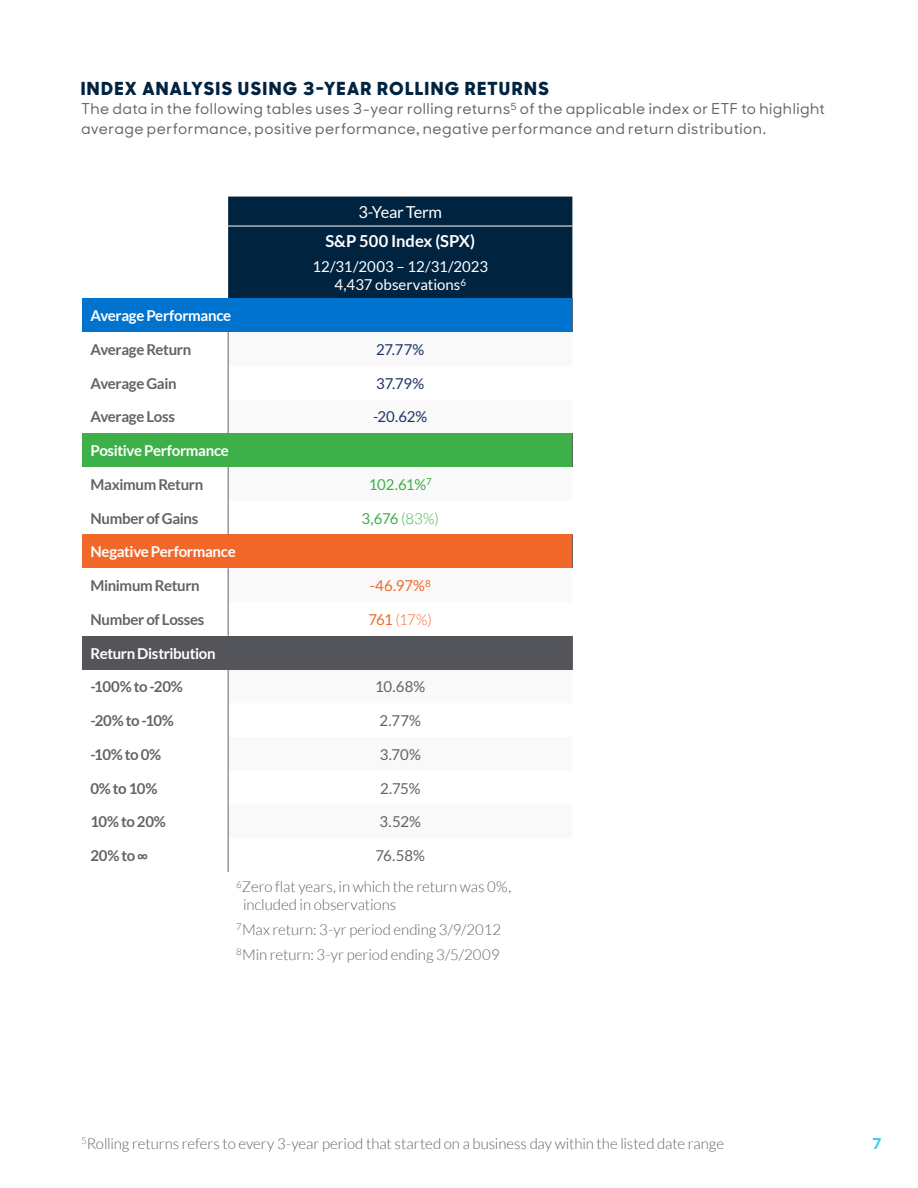
<style>
.page{position:relative;width:918px;height:1188px;background:#fff}
.page>*{position:absolute;margin:0;border:0;box-sizing:border-box;transform-origin:0 0}
.t1{font:800 18px "MM Sharp Sans";letter-spacing:.1em;color:#002340}
.t2{font:700 16.5px "Lato";letter-spacing:-.005em;color:#fff}
.t3{font:16.5px "Lato";letter-spacing:-.025em;color:#fff}
.t4{font:300 15px/18px "Lato";letter-spacing:-.005em;color:#636366}
.t5{font:500 15px/19.5px "MM Sharp Sans";letter-spacing:.035em;color:#636366}
.t6{font:700 15px "Lato";letter-spacing:-.02em;color:#636366}
.t7{font:700 15px "Lato";letter-spacing:-.02em;color:#fff}
.t8{font:15px/18px "Lato";color:#fff;text-align:center}
.t9{font:15px "Lato";letter-spacing:-.02em;color:#636366}
.t10{font:15px "Lato";letter-spacing:-.015em;color:#1f3369}
.t11{font:15px "Lato";letter-spacing:-.035em;color:#3eb049}
.t12{font:15px "Lato";color:#f2672a}
.t13{font:300 15px "Lato";color:#f2672a}
.t14{font:700 15px "MM Sharp Sans";color:#41c9e8}
.s1{font-weight:300}
.s2{font-weight:400}
</style>
<div class="page">
<div style="left:228px;top:197px;width:344px;height:101px;background:#002340"></div>
<div style="left:82px;top:298px;width:490px;height:34px;background:#0073ce"></div>
<div style="left:82px;top:433px;width:490px;height:34px;background:#3eb049"></div>
<div style="left:82px;top:535px;width:490px;height:33px;background:#f2672a"></div>
<div style="left:82px;top:636px;width:490px;height:34px;background:#54555a"></div>
<hr style="left:228px;top:332px;width:1px;height:34px;background:#636366">
<hr style="left:228px;top:366px;width:1px;height:34px;background:#636366">
<hr style="left:228px;top:400px;width:1px;height:33px;background:#636366">
<hr style="left:228px;top:467px;width:1px;height:34px;background:#636366">
<hr style="left:228px;top:501px;width:1px;height:34px;background:#636366">
<hr style="left:228px;top:568px;width:1px;height:34px;background:#636366">
<hr style="left:228px;top:602px;width:1px;height:34px;background:#636366">
<hr style="left:228px;top:670px;width:1px;height:33px;background:#636366">
<hr style="left:228px;top:703px;width:1px;height:34px;background:#636366">
<hr style="left:228px;top:737px;width:1px;height:34px;background:#636366">
<hr style="left:228px;top:771px;width:1px;height:34px;background:#636366">
<hr style="left:228px;top:805px;width:1px;height:33px;background:#636366">
<hr style="left:228px;top:838px;width:1px;height:34px;background:#636366">
<hr style="left:572px;top:298px;width:1px;height:34px;background:#636366">
<hr style="left:572px;top:433px;width:1px;height:34px;background:#636366">
<hr style="left:572px;top:535px;width:1px;height:33px;background:#636366">
<hr style="left:572px;top:636px;width:1px;height:34px;background:#636366">
<hr style="left:228px;top:226px;width:344px;height:1px;background:#fff">
<p class="t1" style="left:81px;top:75px;width:469px">INDEX ANALYSIS USING 3-YEAR ROLLING RETURNS</p>
<p class="t5" style="left:81px;top:98px;width:746px">The data in the following tables uses 3-year rolling returns<sup>5</sup> of the applicable index or ETF to highlight average performance, positive performance, negative performance and return distribution.</p>
<p class="t3" style="left:359px;top:203px;width:85px">3-Year Term</p>
<p class="t2" style="left:325px;top:232px;width:151px">S&amp;P 500 Index (SPX)</p>
<p class="t8" style="left:312px;top:258px;width:177px">12/31/2003 – 12/31/2023<br>4,437 observations<sup>6</sup></p>
<p class="t7" style="left:90px;top:307px;width:142px">Average Performance</p>
<p class="t6" style="left:90px;top:341px;width:102px">Average Return</p>
<p class="t10" style="left:376px;top:341px;width:50px">27.77%</p>
<p class="t6" style="left:90px;top:375px;width:88px">Average Gain</p>
<p class="t10" style="left:376px;top:375px;width:49px">37.79%</p>
<p class="t6" style="left:90px;top:408px;width:86px">Average Loss</p>
<p class="t10" style="left:373px;top:409px;width:56px">-20.62%</p>
<p class="t7" style="left:90px;top:442px;width:140px">Positive Performance</p>
<p class="t6" style="left:90px;top:476px;width:114px">Maximum Return</p>
<p class="t11" style="left:369px;top:476px;width:64px">102.61%<sup>7</sup></p>
<p class="t6" style="left:90px;top:510px;width:110px">Number of Gains</p>
<p class="t11" style="left:362px;top:510px;width:79px">3,676 <span class="s1">(83%)</span></p>
<p class="t7" style="left:90px;top:543px;width:147px">Negative Performance</p>
<p class="t6" style="left:90px;top:577px;width:111px">Minimum Return</p>
<p class="t12" style="left:370px;top:577px;width:63px">-46.97%<sup>8</sup></p>
<p class="t6" style="left:90px;top:611px;width:116px">Number of Losses</p>
<p class="t13" style="left:369px;top:612px;width:65px"><span class="s2">761</span> (17%)</p>
<p class="t7" style="left:90px;top:645px;width:127px">Return Distribution</p>
<p class="t6" style="left:90px;top:678px;width:94px">-100% to -20%</p>
<p class="t9" style="left:375px;top:679px;width:51px">10.68%</p>
<p class="t6" style="left:90px;top:712px;width:85px">-20% to -10%</p>
<p class="t9" style="left:380px;top:712px;width:43px">2.77%</p>
<p class="t6" style="left:90px;top:746px;width:72px">-10% to 0%</p>
<p class="t9" style="left:380px;top:746px;width:43px">3.70%</p>
<p class="t6" style="left:90px;top:780px;width:69px">0% to 10%</p>
<p class="t9" style="left:380px;top:780px;width:42px">2.75%</p>
<p class="t6" style="left:90px;top:813px;width:77px">10% to 20%</p>
<p class="t9" style="left:380px;top:814px;width:43px">3.52%</p>
<p class="t6" style="left:90px;top:847px;width:59px">20% to ∞</p>
<p class="t9" style="left:376px;top:847px;width:51px">76.58%</p>
<p class="t4" style="left:243px;top:878px;width:270px;text-indent:-7px"><sup>6</sup>Zero flat years, in which the return was 0%, included in observations</p>
<p class="t4" style="left:236px;top:921px;width:266px"><sup>7</sup>Max return: 3-yr period ending 3/9/2012</p>
<p class="t4" style="left:236px;top:945px;width:265px"><sup>8</sup>Min return: 3-yr period ending 3/5/2009</p>
<p class="t4" style="left:81px;top:1135px;width:645px"><sup>5</sup>Rolling returns refers to every 3-year period that started on a business day within the listed date range</p>
<p class="t14" style="left:872px;top:1131px;width:11px">7</p>
</div>
